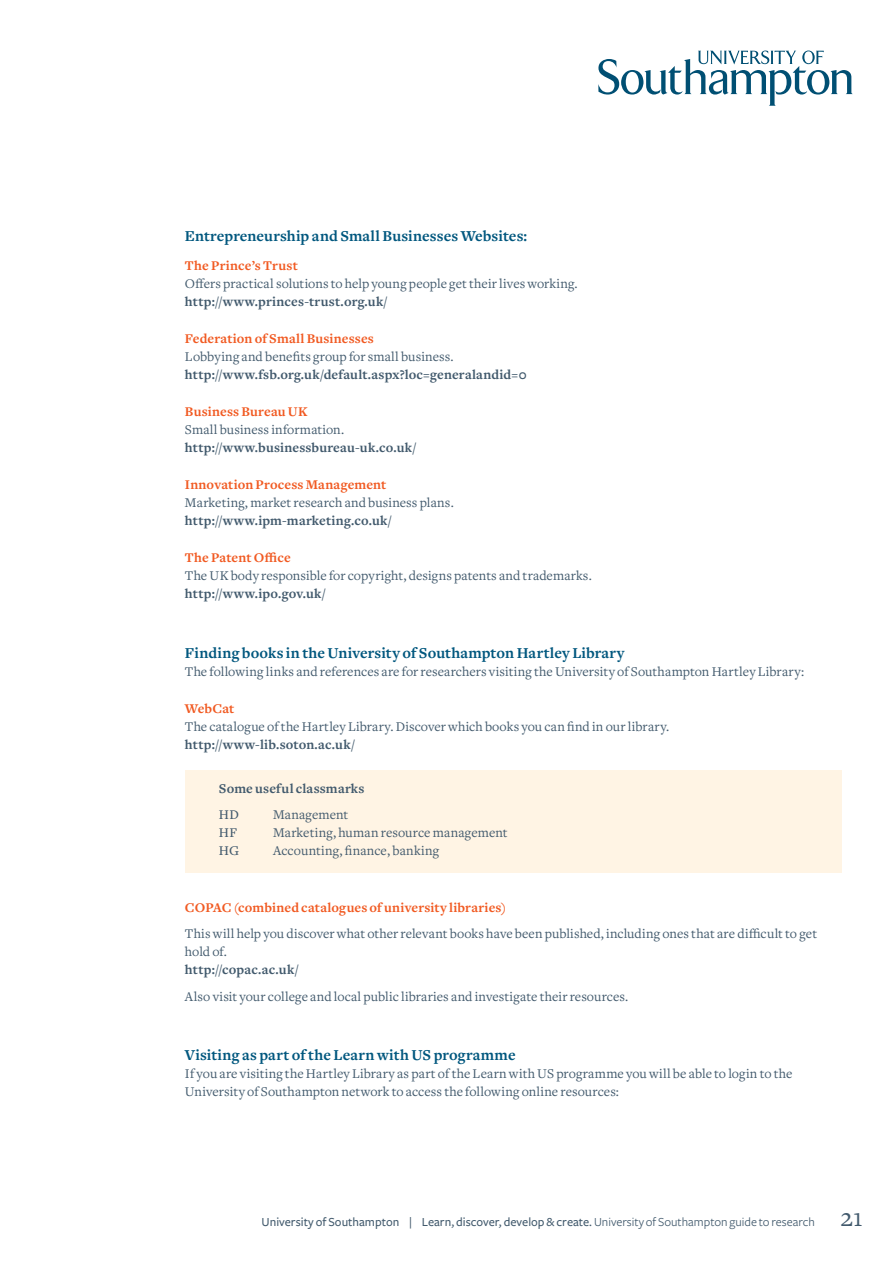
<style>
.page{position:relative;width:893px;height:1263px;background:#fff}
.page>*{position:absolute;margin:0;border:0;box-sizing:border-box;transform-origin:0 0}
.t1{font:700 15.75px "Freight Text";letter-spacing:.01em;color:#00577e}
.t2{font:13.8px/18px "Freight Text";letter-spacing:.005em;color:#425a6d}
.t3{font:700 13.8px "Freight Text";letter-spacing:.015em;color:#425a6d}
.t4{font:700 13.8px "Freight Text";letter-spacing:.01em;color:#f15a22}
.t5{font:500 13.8px "Freight Text";color:#425a6d}
.t6{font:500 12.75px "Freight Sans";color:#425a6d}
.s1{font-weight:400}
.s2{font-family:"Freight Text";font-weight:400;font-size:27px}
</style>
<div class="page">
<svg style="left:598px;top:51px;width:255px;height:55px"></svg>
<div style="left:185px;top:770px;width:657px;height:102px;background:#fff4e4"></div>
<p class="t1" style="left:185px;top:227px;width:344px">Entrepreneurship and Small Businesses Websites:</p>
<p class="t4" style="left:185px;top:258px;width:114px">The Prince’s Trust</p>
<p class="t2" style="left:185px;top:274px;width:394px">Offers practical solutions to help young people get their lives working.</p>
<p class="t3" style="left:185px;top:294px;width:204px">http://www.princes-trust.org.uk/</p>
<p class="t4" style="left:185px;top:331px;width:190px">Federation of Small Businesses</p>
<p class="t2" style="left:185px;top:348px;width:270px">Lobbying and benefits group for small business.</p>
<p class="t3" style="left:185px;top:367px;width:343px">http://www.fsb.org.uk/default.aspx?loc=generalandid=0</p>
<p class="t4" style="left:185px;top:404px;width:124px">Business Bureau UK</p>
<p class="t2" style="left:185px;top:421px;width:161px">Small business information.</p>
<p class="t3" style="left:185px;top:440px;width:233px">http://www.businessbureau-uk.co.uk/</p>
<p class="t4" style="left:185px;top:477px;width:203px">Innovation Process Management</p>
<p class="t2" style="left:185px;top:494px;width:270px">Marketing, market research and business plans.</p>
<p class="t3" style="left:185px;top:513px;width:208px">http://www.ipm-marketing.co.uk/</p>
<p class="t4" style="left:185px;top:550px;width:107px">The Patent Office</p>
<p class="t2" style="left:185px;top:567px;width:408px">The UK body responsible for copyright, designs patents and trademarks.</p>
<p class="t3" style="left:185px;top:586px;width:142px">http://www.ipo.gov.uk/</p>
<p class="t1" style="left:185px;top:644px;width:441px">Finding books in the University of Southampton Hartley Library</p>
<p class="t2" style="left:185px;top:662px;width:621px">The following links and references are for researchers visiting the University of Southampton Hartley Library:</p>
<p class="t4" style="left:185px;top:701px;width:51px">WebCat</p>
<p class="t2" style="left:185px;top:718px;width:486px">The catalogue of the Hartley Library. Discover which books you can find in our library.</p>
<p class="t3" style="left:185px;top:737px;width:172px">http://www-lib.soton.ac.uk/</p>
<p class="t3" style="left:219px;top:781px;width:147px">Some useful classmarks</p>
<p class="t5" style="left:219px;top:807px;width:21px">HD</p>
<p class="t2" style="left:273px;top:806px;width:77px">Management</p>
<p class="t5" style="left:219px;top:825px;width:20px">HF</p>
<p class="t2" style="left:273px;top:824px;width:236px">Marketing, human resource management</p>
<p class="t5" style="left:219px;top:843px;width:22px">HG</p>
<p class="t2" style="left:273px;top:842px;width:168px">Accounting, finance, banking</p>
<p class="t4" style="left:185px;top:899px;width:323px">COPAC (combined catalogues of university libraries)</p>
<p class="t2" style="left:185px;top:925px;width:634px">This will help you discover what other relevant books have been published, including ones that are difficult to get hold of.</p>
<p class="t3" style="left:185px;top:962px;width:115px">http://copac.ac.uk/</p>
<p class="t2" style="left:185px;top:987px;width:445px">Also visit your college and local public libraries and investigate their resources.</p>
<p class="t1" style="left:185px;top:1046px;width:332px">Visiting as part of the Learn with US programme</p>
<p class="t2" style="left:185px;top:1065px;width:609px">If you are visiting the Hartley Library as part of the Learn with US programme you will be able to login to the<br>University of Southampton network to access the following online resources:</p>
<p class="t6" style="left:262px;top:1215px;width:603px">University of Southampton | Learn, discover, develop &amp; create. <span class="s1">University of Southampton guide to research</span> <span class="s2">21</span></p>
</div>
